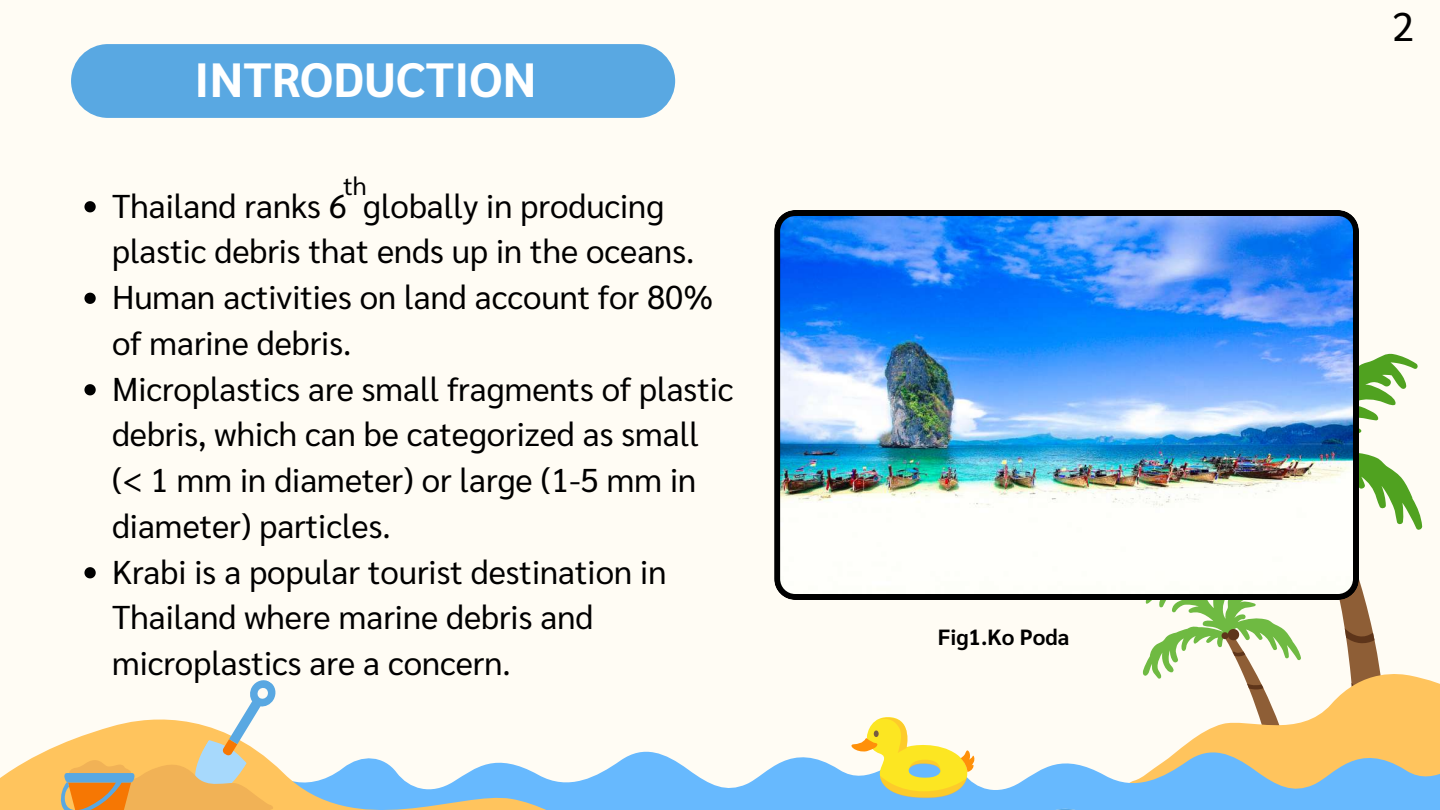
<style>
.page{position:relative;width:1440px;height:810px;background:#fffcf4}
.page>*{position:absolute;margin:0;border:0;box-sizing:border-box;transform-origin:0 0}
.t1{font:700 48px "Sarabun";color:#fff}
.t2{font:40px "Sarabun";color:#000}
.t3{font:33px/45.8px "Sarabun";color:#000}
.t4{font:25px "Sarabun";color:#000}
.t5{font:700 22px "Sarabun";color:#000}
</style>
<div class="page">
<svg style="left:1359px;top:353px;width:59px;height:111px"></svg>
<svg style="left:0;top:746px;width:56px;height:64px;fill:#ffc45d"></svg>
<div style="left:71px;top:44px;width:604px;height:74px;background:#59a8e2;border-radius:37px"></div>
<img style="left:774px;top:210px;width:585px;height:254px">
<svg style="left:84px;top:201px;width:12px;height:11px"></svg>
<svg style="left:84px;top:293px;width:12px;height:11px"></svg>
<svg style="left:84px;top:384px;width:12px;height:11px"></svg>
<svg style="left:56px;top:464px;width:1384px;height:346px"></svg>
<h1 class="t1" style="left:194px;top:46px;width:343px">INTRODUCTION</h1>
<p class="t4" style="left:343px;top:169px;width:25px">th</p>
<p class="t3" style="left:112px;top:181px;width:623px">Thailand ranks 6 globally in producing plastic debris that ends up in the oceans.<br>Human activities on land account for 80% of marine debris.<br>Microplastics are small fragments of plastic debris, which can be categorized as small (&lt; 1 mm in diameter) or large (1-5 mm in diameter) particles.<br>Krabi is a popular tourist destination in Thailand where marine debris and microplastics are a concern.</p>
<p class="t5" style="left:938px;top:622px;width:133px">Fig1.Ko Poda</p>
<p class="t2" style="left:1392px;top:-2px;width:23px">2</p>
</div>
